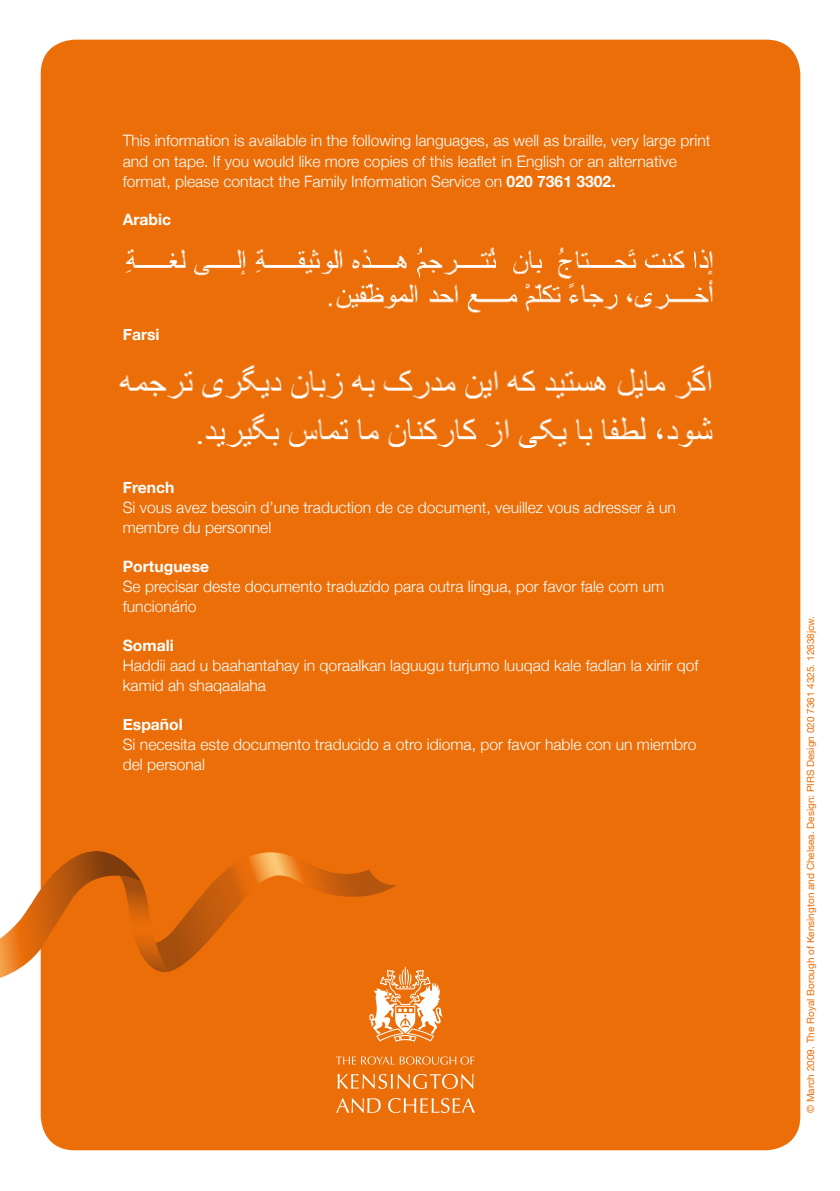
<style>
.page{position:relative;width:840px;height:1191px;background:#fff}
.page>*{position:absolute;margin:0;border:0;box-sizing:border-box;transform-origin:0 0}
.t1{font:300 15.6px/20.4px "Helvetica Neue";color:#fff}
.t2{font:700 15.6px "Helvetica Neue";color:#fff}
.t3{font:10px "Helvetica Neue";color:#eb6e08}
.s1{font-weight:700}
</style>
<div class="page">
<div style="left:41px;top:40px;width:758px;height:1110px;background:#eb6e08;border-radius:34px"></div>
<svg style="left:337px;top:1074px;width:136px;height:14px"></svg>
<svg style="left:336px;top:1098px;width:44px;height:15px"></svg>
<svg style="left:388px;top:1098px;width:86px;height:15px"></svg>
<svg style="left:336px;top:1056px;width:138px;height:8px"></svg>
<svg style="left:0;top:851px;width:443px;height:193px"></svg>
<img style="left:126px;top:247px;width:587px;height:66px">
<img style="left:119px;top:364px;width:594px;height:85px">
<p class="t1" style="left:123px;top:130px;width:589px">This information is available in the following languages, as well as braille, very large print and on tape. If you would like more copies of this leaflet in English or an alternative format, please contact the Family Information Service on <span class="s1">020 7361 3302.</span></p>
<p class="t2" style="left:123px;top:210px;width:50px">Arabic</p>
<p class="t2" style="left:123px;top:325px;width:38px">Farsi</p>
<p class="t2" style="left:123px;top:477px;width:53px">French</p>
<p class="t1" style="left:123px;top:497px;width:554px">Si vous avez besoin d’une traduction de ce document, veuillez vous adresser à un membre du personnel</p>
<p class="t2" style="left:123px;top:556px;width:88px">Portuguese</p>
<p class="t1" style="left:123px;top:576px;width:542px">Se precisar deste documento traduzido para outra língua, por favor fale com um funcionário</p>
<p class="t2" style="left:123px;top:635px;width:53px">Somali</p>
<p class="t1" style="left:123px;top:655px;width:577px">Haddii aad u baahantahay in qoraalkan laguugu turjumo luuqad kale fadlan la xiriir qof kamid ah shaqaalaha</p>
<p class="t2" style="left:123px;top:714px;width:62px">Español</p>
<p class="t1" style="left:123px;top:734px;width:575px">Si necesita este documento traducido a otro idioma, por favor hable con un miembro del personal</p>
<p class="t3" style="left:804px;top:1113px;width:499px;rotate:-90deg">© March 2009. The Royal Borough of Kensington and Chelsea. Design: PIRS Design 020 7361 4325. 12638jcw.</p>
</div>
